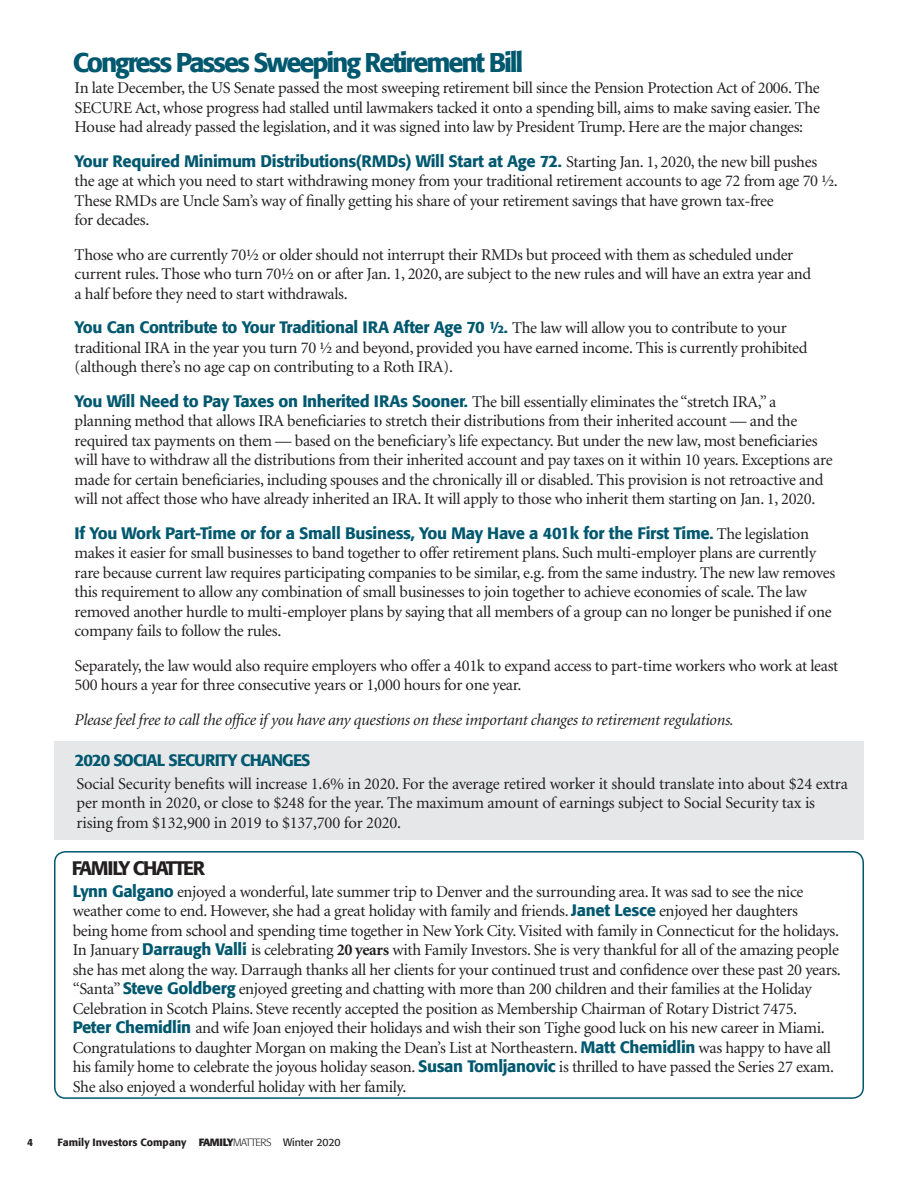
<style>
.page{position:relative;width:918px;height:1188px;background:#fff}
.page>*{position:absolute;margin:0;border:0;box-sizing:border-box;transform-origin:0 0}
.title_3_color{font:500 27px "Formata";letter-spacing:-.08em;color:#00586f}
.title_3_color-2{font:500 19.5px "Formata";letter-spacing:-.08em;color:#231f20}
.t1{font:16.5px/19.5px "Minion";letter-spacing:-.02em;color:#231f20}
.t2{font:italic 16.5px "Minion";letter-spacing:-.02em;color:#231f20}
.t3{font:500 16.5px "Formata";letter-spacing:-.05em;color:#00586f}
.t4{font:500 10.5px "Formata";color:#231f20}
.s1{font-family:"Formata";font-weight:500;color:#00586f}
.s2{font-weight:700}
.s3{font-weight:300}
.s4{font-weight:400}
</style>
<div class="page">
<div style="left:54px;top:851px;width:810px;height:248px;border:2px solid #00586f;border-radius:11px"></div>
<div style="left:54px;top:742px;width:810px;height:98px;background:#e6e7e9"></div>
<p class="title_3_color" style="left:73px;top:46px;width:452px">Congress Passes Sweeping Retirement Bill</p>
<p class="t1" style="left:75px;top:79px;width:747px;text-align:justify">In late December, the US Senate passed the most sweeping retirement bill since the Pension Protection Act of 2006. The SECURE Act, whose progress had stalled until lawmakers tacked it onto a spending bill, aims to make saving easier. The House had already passed the legislation, and it was signed into law by President Trump. Here are the major changes:</p>
<p class="t1" style="left:75px;top:152px;width:765px"><span class="s1">Your Required Minimum Distributions(RMDs) Will Start at Age 72.</span> Starting Jan. 1, 2020, the new bill pushes the age at which you need to start withdrawing money from your traditional retirement accounts to age 72 from age 70 ½.<br>These RMDs are Uncle Sam’s way of finally getting his share of your retirement savings that have grown tax-free</p>
<p class="t1" style="left:75px;top:211px;width:76px">for decades.</p>
<p class="t1" style="left:75px;top:245px;width:738px">Those who are currently 70½ or older should not interrupt their RMDs but proceed with them as scheduled under current rules. Those who turn 70½ on or after Jan. 1, 2020, are subject to the new rules and will have an extra year and</p>
<p class="t1" style="left:75px;top:284px;width:275px">a half before they need to start withdrawals.</p>
<p class="t1" style="left:75px;top:319px;width:734px"><span class="s1">You Can Contribute to Your Traditional IRA After Age 70 ½.</span> The law will allow you to contribute to your traditional IRA in the year you turn 70 ½ and beyond, provided you have earned income. This is currently prohibited (although there’s no age cap on contributing to a Roth IRA).</p>
<p class="t1" style="left:75px;top:392px;width:703px"><span class="s1">You Will Need to Pay Taxes on Inherited IRAs Sooner.</span> The bill essentially eliminates the “stretch IRA,” a</p>
<p class="t1" style="left:75px;top:412px;width:760px">planning method that allows IRA beneficiaries to stretch their distributions from their inherited account — and the required tax payments on them — based on the beneficiary’s life expectancy. But under the new law, most beneficiaries will have to withdraw all the distributions from their inherited account and pay taxes on it within 10 years. Exceptions are made for certain beneficiaries, including spouses and the chronically ill or disabled. This provision is not retroactive and will not affect those who have already inherited an IRA. It will apply to those who inherit them starting on Jan. 1, 2020.</p>
<p class="t1" style="left:75px;top:524px;width:762px"><span class="s1">If You Work Part-Time or for a Small Business, You May Have a 401k for the First Time.</span> The legislation makes it easier for small businesses to band together to offer retirement plans. Such multi-employer plans are currently rare because current law requires participating companies to be similar, e.g. from the same industry. The new law removes this requirement to allow any combination of small businesses to join together to achieve economies of scale. The law removed another hurdle to multi-employer plans by saying that all members of a group can no longer be punished if one company fails to follow the rules.</p>
<p class="t1" style="left:75px;top:656px;width:765px">Separately, the law would also require employers who offer a 401k to expand access to part-time workers who work at least<br>500 hours a year for three consecutive years or 1,000 hours for one year.</p>
<p class="t2" style="left:75px;top:711px;width:661px">Please feel free to call the office if you have any questions on these important changes to retirement regulations.</p>
<p class="t3" style="left:75px;top:750px;width:237px">2020 SOCIAL SECURITY CHANGES</p>
<p class="t1" style="left:76px;top:774px;width:773px">Social Security benefits will increase 1.6% in 2020. For the average retired worker it should translate into about $24 extra per month in 2020, or close to $248 for the year. The maximum amount of earnings subject to Social Security tax is rising from $132,900 in 2019 to $137,700 for 2020.</p>
<p class="title_3_color-2" style="left:72px;top:857px;width:134px">FAMILY CHATTER</p>
<p class="t1" style="left:73px;top:882px;width:770px"><span class="s1">Lynn Galgano</span> enjoyed a wonderful, late summer trip to Denver and the surrounding area. It was sad to see the nice weather come to end. However, she had a great holiday with family and friends. <span class="s1">Janet Lesce</span> enjoyed her daughters<br>being home from school and spending time together in New York City. Visited with family in Connecticut for the holidays.<br>In January <span class="s1">Darraugh Valli</span> is celebrating <span class="s2">20 years</span> with Family Investors. She is very thankful for all of the amazing people she has met along the way. Darraugh thanks all her clients for your continued trust and confidence over these past 20 years. “Santa” <span class="s1">Steve Goldberg</span> enjoyed greeting and chatting with more than 200 children and their families at the Holiday Celebration in Scotch Plains. Steve recently accepted the position as Membership Chairman of Rotary District 7475.<br><span class="s1">Peter Chemidlin</span> and wife Joan enjoyed their holidays and wish their son Tighe good luck on his new career in Miami.<br>Congratulations to daughter Morgan on making the Dean’s List at Northeastern. <span class="s1">Matt Chemidlin</span> was happy to have all his family home to celebrate the joyous holiday season. <span class="s1">Susan Tomljanovic</span> is thrilled to have passed the Series 27 exam.<br>She also enjoyed a wonderful holiday with her family.</p>
<p class="t4" style="left:27px;top:1136px;width:8px">4</p>
<p class="t4" style="left:58px;top:1136px;width:284px">Family Investors Company <span class="s2">FAMILY</span><span class="s3">MATTERS</span> <span class="s4">Winter 2020</span></p>
</div>
